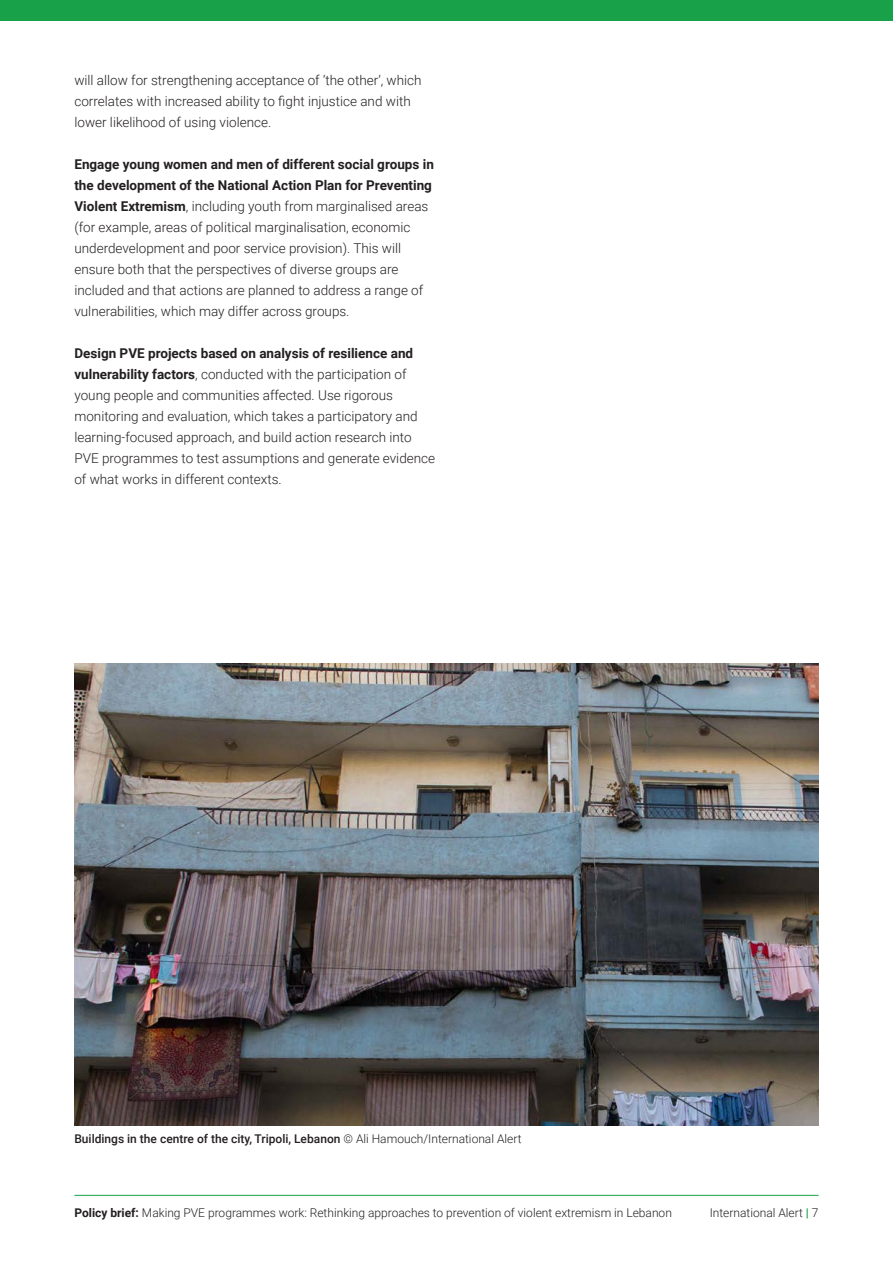
<style>
.page{position:relative;width:893px;height:1263px;background:#fff}
.page>*{position:absolute;margin:0;border:0;box-sizing:border-box;transform-origin:0 0}
.t1{font:300 13.5px/21px "Roboto";color:#231f20}
.t2{font:300 12px "Roboto";color:#231f20}
.t3{font:500 12px "Roboto";color:#231f20}
.s1{font-weight:700}
.s2{font-weight:300}
.s3{font-weight:700;color:#18a149}
</style>
<div class="page">
<div style="left:0;top:0;width:893px;height:21px;background:#18a149"></div>
<hr style="left:74px;top:1195px;width:745px;height:1px;background:#18a149">
<img style="left:74px;top:664px;width:745px;height:462px">
<p class="t1" style="left:74px;top:69px;width:349px">will allow for strengthening acceptance of ‘the other’, which correlates with increased ability to fight injustice and with lower likelihood of using violence.</p>
<p class="t1" style="left:74px;top:153px;width:361px"><span class="s1">Engage young women and men of different social groups in the development of the National Action Plan for Preventing Violent Extremism</span>, including youth from marginalised areas (for example, areas of political marginalisation, economic underdevelopment and poor service provision). This will ensure both that the perspectives of diverse groups are included and that actions are planned to address a range of vulnerabilities, which may differ across groups.</p>
<p class="t1" style="left:74px;top:342px;width:362px"><span class="s1">Design PVE projects based on analysis of resilience and vulnerability factors</span>, conducted with the participation of young people and communities affected. Use rigorous monitoring and evaluation, which takes a participatory and learning-focused approach, and build action research into PVE programmes to test assumptions and generate evidence of what works in different contexts.</p>
<p class="t3" style="left:74px;top:1131px;width:449px">Buildings in the centre of the city, Tripoli, Lebanon <span class="s2">© Ali Hamouch/International Alert</span></p>
<p class="t2" style="left:74px;top:1204px;width:599px"><span class="s1">Policy brief:</span> Making PVE programmes work: Rethinking approaches to prevention of violent extremism in Lebanon</p>
<p class="t2" style="left:710px;top:1204px;width:110px">International Alert <span class="s3">|</span> 7</p>
</div>
